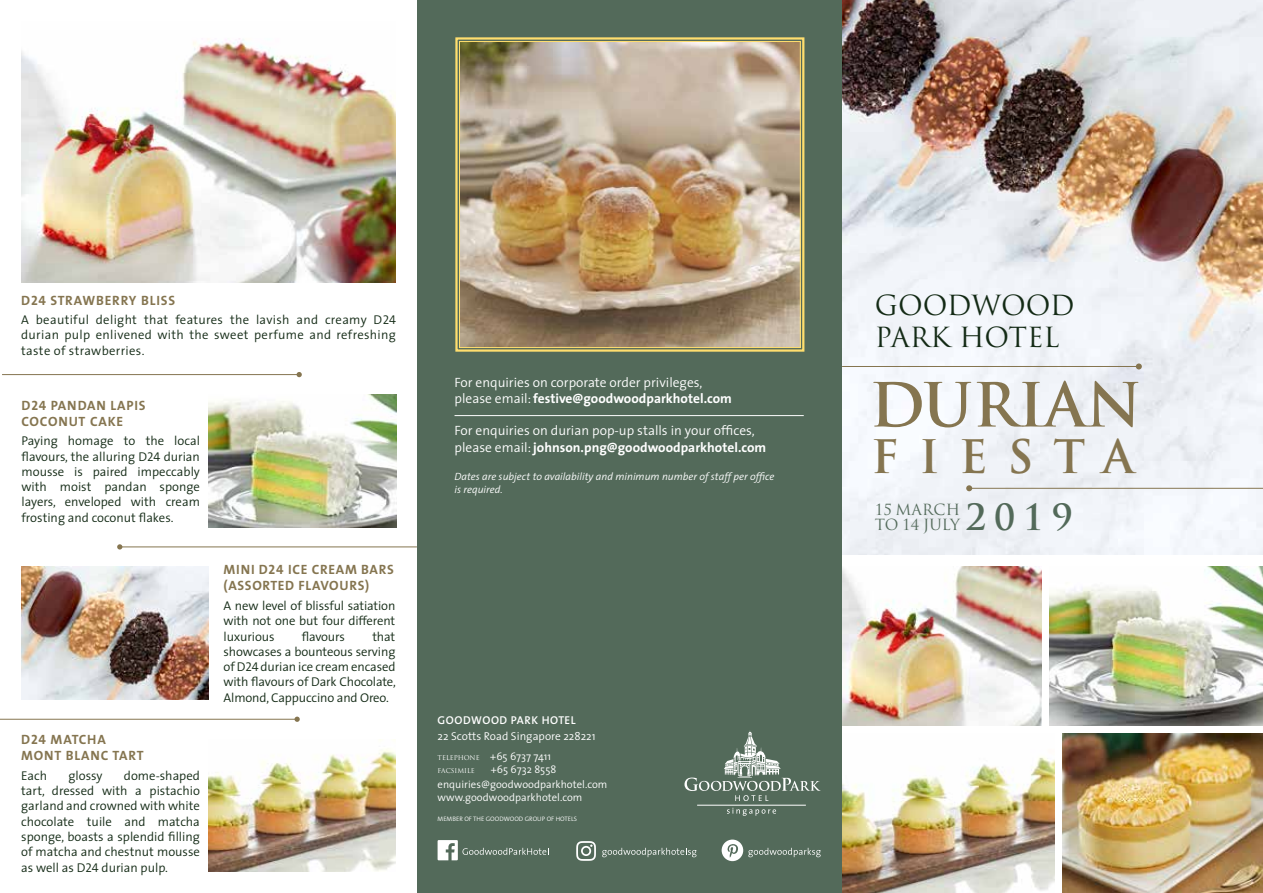
<style>
.page{position:relative;width:1263px;height:893px;background:#fff}
.page>*{position:absolute;margin:0;border:0;box-sizing:border-box;transform-origin:0 0}
.t1{font:700 59.25px "Trajan Pro";color:#857550}
.t2{font:700 45px "Trajan Pro";letter-spacing:.44em;color:#857550}
.t3{font:700 35.25px "Trajan Pro";color:#536a5a}
.t4{font:27px/32.1px "Trajan Pro";color:#132a15}
.t5{font:15px/15px "Trajan Pro";color:#536a5a}
.t6{font:300 13.5px/16.2px "The Sans";color:#fff}
.t7{font:700 13.5px/16.2px "The Sans";letter-spacing:.055em;color:#857550}
.t8{font:300 12.75px/15.3px "The Sans";color:#132a15;text-align:justify}
.t9{font:300 11.4px "The Sans";letter-spacing:.005em;color:#fff}
.t10{font:600 11.4px "The Sans";letter-spacing:.05em;color:#fff}
.t11{font:300 10.8px/15px "The Sans";letter-spacing:.005em;color:#fff;text-align:center}
.t12{font:italic 300 10.5px/12.6px "The Sans";color:#fff}
.t13{font:300 6.45px "The Sans";letter-spacing:.005em;color:#fff}
.t14{font:6.45px "Trajan Pro";letter-spacing:.005em;color:#fff}
.s1{font-family:"The Sans Bold Caps";font-weight:400}
.s2{font-family:"The Sans Semi Light Caps";font-weight:400}
.s3{font-weight:700}
.s4{font-family:"Trajan Pro";font-weight:400;font-size:6.45px}
</style>
<div class="page">
<div style="left:417px;top:0;width:425px;height:893px;background:#536a5a"></div>
<img style="left:208px;top:394px;width:188px;height:133px">
<img style="left:22px;top:567px;width:187px;height:132px">
<img style="left:22px;top:38px;width:373px;height:244px">
<img style="left:208px;top:739px;width:187px;height:133px">
<svg style="left:438px;top:840px;width:111px;height:20px"></svg>
<svg style="left:722px;top:839px;width:99px;height:22px"></svg>
<hr style="left:697px;top:805px;width:109px;height:1px;background:#fff">
<svg style="left:727px;top:808px;width:49px;height:8px"></svg>
<svg style="left:684px;top:731px;width:137px;height:70px"></svg>
<svg style="left:602px;top:848px;width:94px;height:9px"></svg>
<svg style="left:576px;top:841px;width:20px;height:20px"></svg>
<hr style="left:454px;top:415px;width:350px;height:1px;background:#fff">
<img style="left:455px;top:37px;width:350px;height:315px">
<div style="left:459px;top:41px;width:342px;height:307px;border:1px solid #ffde6e"></div>
<img style="left:842px;top:0;width:421px;height:554px">
<img style="left:842px;top:567px;width:200px;height:159px">
<img style="left:1062px;top:734px;width:200px;height:159px">
<img style="left:1050px;top:567px;width:212px;height:159px">
<img style="left:842px;top:756px;width:213px;height:137px">
<hr style="left:842px;top:366px;width:297px;height:1px;background:#857550">
<svg style="left:1136px;top:363px;width:6px;height:6px"></svg>
<hr style="left:2px;top:374px;width:297px;height:1px;background:#857550">
<svg style="left:297px;top:372px;width:5px;height:5px"></svg>
<hr style="left:120px;top:546px;width:297px;height:1px;background:#857550">
<svg style="left:117px;top:544px;width:5px;height:5px"></svg>
<hr style="left:0;top:719px;width:297px;height:1px;background:#857550">
<svg style="left:294px;top:717px;width:6px;height:5px"></svg>
<hr style="left:969px;top:488px;width:294px;height:1px;background:#857550">
<svg style="left:966px;top:485px;width:6px;height:6px"></svg>
<p class="t7" style="left:21px;top:292px;width:155px">D<span class="s1">24</span> STRAWBERRY BLISS</p>
<p class="t8" style="left:21px;top:312px;width:376px">A beautiful delight that features the lavish and creamy D<span class="s2">24 </span>durian pulp enlivened with the sweet perfume and refreshing taste of strawberries.</p>
<p class="t7" style="left:22px;top:396px;width:126px">D<span class="s1">24</span> PANDAN LAPIS<br>COCONUT CAKE</p>
<p class="t8" style="left:22px;top:433px;width:180px">Paying homage to the local flavours, the alluring D<span class="s2">24</span> durian mousse is paired impeccably with moist pandan sponge layers, enveloped with cream frosting and coconut flakes.</p>
<p class="t7" style="left:21px;top:731px;width:124px">D<span class="s1">24</span> MATCHA<br>MONT BLANC TART</p>
<p class="t8" style="left:21px;top:767px;width:27px">Each</p>
<p class="t8" style="left:68px;top:767px;width:36px">glossy</p>
<p class="t8" style="left:21px;top:767px;width:180px;text-indent:103px">dome-shaped tart, dressed with a pistachio garland and crowned with white chocolate tuile and matcha sponge, boasts a splendid filling of matcha and chestnut mousse as well as D<span class="s2">24</span> durian pulp.</p>
<p class="t7" style="left:224px;top:561px;width:172px">MINI D<span class="s1">24</span> ICE CREAM BARS (ASSORTED FLAVOURS)</p>
<p class="t8" style="left:224px;top:598px;width:173px">A new level of blissful satiation with not one but four different luxurious</p>
<p class="t8" style="left:302px;top:628px;width:45px">flavours</p>
<p class="t8" style="left:224px;top:628px;width:174px;text-indent:149px">that showcases a bounteous serving of D<span class="s2">24</span> durian ice cream encased with flavours of Dark Chocolate, Almond, Cappuccino and Oreo.</p>
<p class="t6" style="left:455px;top:374px;width:279px">For enquiries on corporate order privileges, please email: <span class="s3">festive@goodwoodparkhotel.com</span></p>
<p class="t6" style="left:455px;top:422px;width:313px">For enquiries on durian pop-up stalls in your offices, please email: <span class="s3">johnson.png@goodwoodparkhotel.com</span></p>
<p class="t12" style="left:455px;top:470px;width:321px">Dates are subject to availability and minimum number of staff per office is required.</p>
<p class="t10" style="left:438px;top:711px;width:140px">GOODWOOD PARK HOTEL</p>
<p class="t9" style="left:438px;top:727px;width:160px">22 Scotts Road Singapore 228221</p>
<p class="t11" style="left:438px;top:748px;width:115px"><span class="s4">TELEPHONE</span> +65 6737 7411</p>
<p class="t14" style="left:438px;top:766px;width:39px">FACSIMILE</p>
<p class="t11" style="left:438px;top:761px;width:171px">+65 6732 8558 enquiries@goodwoodparkhotel.com</p>
<p class="t11" style="left:438px;top:789px;width:146px">www.goodwoodparkhotel.com</p>
<p class="t13" style="left:438px;top:814px;width:141px">MEMBER OF THE GOODWOOD GROUP OF HOTELS</p>
<h3 class="t4" style="left:875px;top:289px;width:201px">GOODWOOD<br>PARK HOTEL</h3>
<h1 class="t1" style="left:869px;top:368px;width:274px">DURIAN</h1>
<h2 class="t2" style="left:871px;top:428px;width:264px">FIESTA</h2>
<p class="t5" style="left:875px;top:502px;width:87px">15 MARCH<br>TO 14 JULY</p>
<h3 class="t3" style="left:965px;top:495px;width:109px">2019</h3>
</div>
